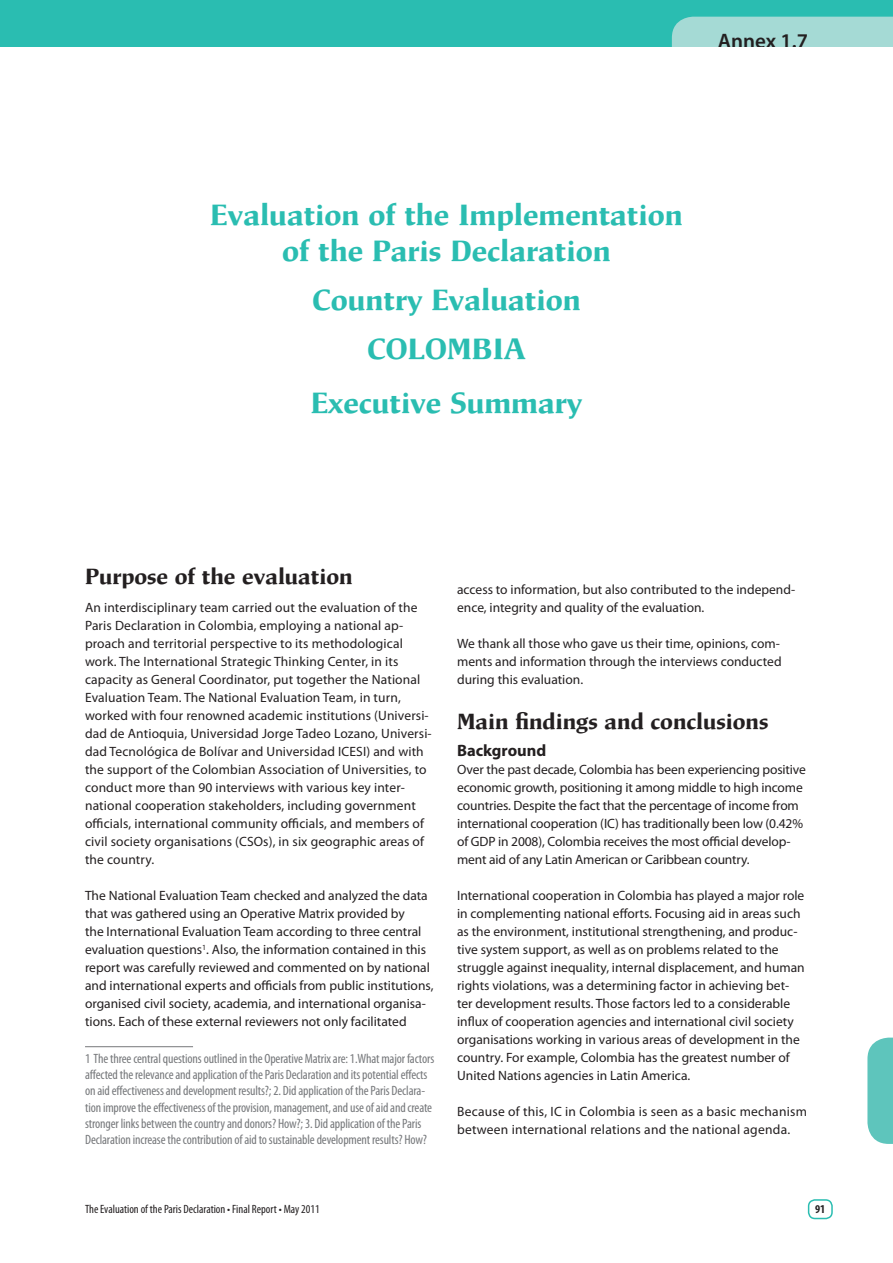
<style>
.page{position:relative;width:893px;height:1263px;background:#fff}
.page>*{position:absolute;margin:0;border:0;box-sizing:border-box;transform-origin:0 0}
.Headline1{font:600 30px/36px "Mixtra Roman";color:#2abdb1;text-align:center}
.Headline2{font:600 22.5px "Mixtra Roman";color:#231f20}
.t1{font:600 21px "Myriad Pro";color:#231f20}
.Headline3{font:700 16.5px "Myriad Pro";color:#231f20}
.Paragraph{font:13.5px/18px "Myriad Pro";color:#231f20}
.Footnote{font:condensed 13.5px/16.2px "Myriad Pro";letter-spacing:-.01em;color:#76787b}
.Paragraph-2{font:13.5px/18px "Myriad Pro";letter-spacing:.02em;color:#231f20}
.Footnote-2{font:13.5px/18px "Myriad Pro";color:#231f20}
.t2{font:condensed 12px "Myriad Pro";color:#231f20}
.t3{font:700 condensed 12px "Myriad Pro";color:#231f20}
</style>
<div class="page">
<div style="left:808px;top:1199px;width:25px;height:20px;border:2px solid #2abdb1;border-radius:6px"></div>
<div style="left:0;top:0;width:893px;height:48px;background:#2abdb1"></div>
<div style="left:672px;top:17px;width:221px;height:31px;background:#a5dad5"></div>
<svg style="left:867px;top:1037px;width:26px;height:107px;background:#6ccac2"></svg>
<hr style="left:85px;top:1046px;width:108px;height:1px;background:#76787b">
<p class="t1" style="left:718px;top:29px;width:92px">Annex 1.7</p>
<p class="Headline1" style="left:210px;top:197px;width:474px">Evaluation of the Implementation of the Paris Declaration</p>
<p class="Headline1" style="left:312px;top:281px;width:270px">Country Evaluation</p>
<p class="Headline1" style="left:367px;top:330px;width:160px">COLOMBIA</p>
<p class="Headline1" style="left:311px;top:384px;width:273px">Executive Summary</p>
<p class="Headline2" style="left:85px;top:564px;width:269px">Purpose of the evaluation</p>
<p class="Paragraph" style="left:85px;top:599px;width:348px">An interdisciplinary team carried out the evaluation of the Paris Declaration in Colombia, employing a national ap&shy;proach and territorial perspective to its methodological work. The International Strategic Thinking Center, in its capacity as General Coordinator, put together the National Evaluation Team. The National Evaluation Team, in turn, worked with four renowned academic institutions (Universi&shy;dad de Antioquia, Universidad Jorge Tadeo Lozano, Universi&shy;dad Tecnológica de Bolívar and Universidad ICESI) and with the support of the Colombian Association of Universities, to conduct more than 90 interviews with various key inter&shy;national cooperation stakeholders, including government officials, international community officials, and members of civil society organisations (CSOs), in six geographic areas of the country.</p>
<p class="Paragraph" style="left:85px;top:887px;width:350px">The National Evaluation Team checked and analyzed the data that was gathered using an Operative Matrix provided by<br>the International Evaluation Team according to three central evaluation questions<sup>1</sup>. Also, the information contained in this report was carefully reviewed and commented on by national and international experts and officials from public institutions, organised civil society, academia, and international organisa&shy;tions. Each of these external reviewers not only facilitated</p>
<p class="Footnote" style="left:85px;top:1050px;width:351px">1 The three central questions outlined in the Operative Matrix are: 1.What major factors affected the relevance and application of the Paris Declaration and its potential effects on aid effectiveness and development results?; 2. Did application of the Paris Declara&shy;tion improve the effectiveness of the provision, management, and use of aid and create stronger links between the country and donors? How?; 3. Did application of the Paris Declaration increase the contribution of aid to sustainable development results? How?</p>
<p class="Footnote-2" style="left:457px;top:581px;width:340px">access to information, but also contributed to the independ&shy;ence, integrity and quality of the evaluation.</p>
<p class="Paragraph" style="left:457px;top:635px;width:326px">We thank all those who gave us their time, opinions, com&shy;ments and information through the interviews conducted during this evaluation.</p>
<p class="Headline2" style="left:457px;top:709px;width:313px">Main findings and conclusions</p>
<p class="Headline3" style="left:457px;top:741px;width:91px">Background</p>
<p class="Paragraph" style="left:457px;top:761px;width:350px">Over the past decade, Colombia has been experiencing positive economic growth, positioning it among middle to high income countries. Despite the fact that the percentage of income from international cooperation (IC) has traditionally been low (0.42% of GDP in 2008), Colombia receives the most official develop&shy;ment aid of any Latin American or Caribbean country.</p>
<p class="Paragraph" style="left:457px;top:887px;width:349px">International cooperation in Colombia has played a major role in complementing national efforts. Focusing aid in areas such as the environment, institutional strengthening, and produc&shy;tive system support, as well as on problems related to the struggle against inequality, internal displacement, and human rights violations, was a determining factor in achieving bet&shy;ter development results. Those factors led to a considerable influx of cooperation agencies and international civil society organisations working in various areas of development in the country. For example, Colombia has the greatest number of United Nations agencies in Latin America.</p>
<p class="Paragraph-2" style="left:457px;top:1103px;width:351px">Because of this, IC in Colombia is seen as a basic mechanism between international relations and the national agenda.</p>
<p class="t2" style="left:85px;top:1203px;width:236px">The Evaluation of the Paris Declaration • Final Report • May 2011</p>
<p class="t3" style="left:815px;top:1202px;width:12px">91</p>
</div>
